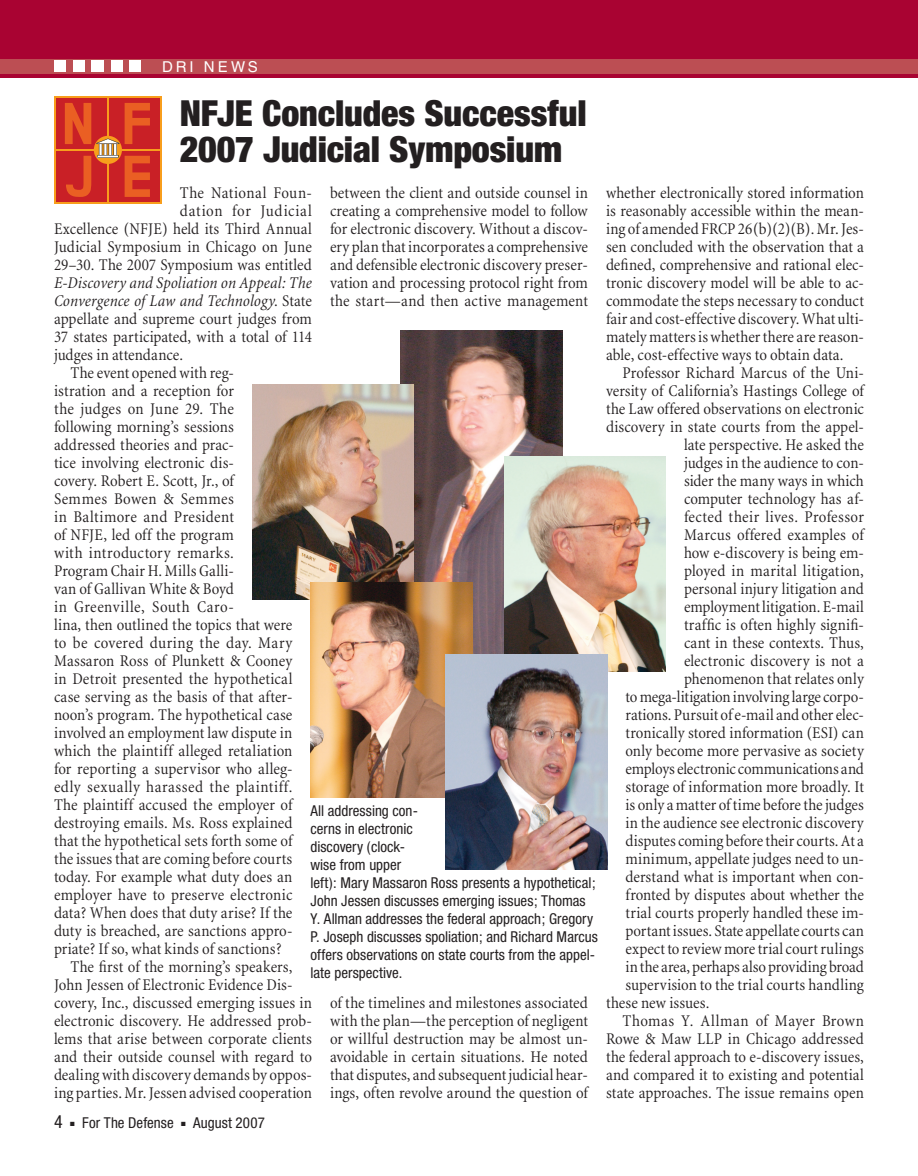
<style>
.page{position:relative;width:918px;height:1176px;background:#fff}
.page>*{position:absolute;margin:0;border:0;box-sizing:border-box;transform-origin:0 0}
.news_head{font:900 condensed 36px/36px "Helvetica Neue";letter-spacing:-.005em;color:#231f20}
.body_para_ind_tighte{font:16.5px/18px "Minion MM";color:#231f20;text-align:justify}
.body_para_ind{font:16.5px/18px "Minion MM";letter-spacing:.005em;color:#231f20}
.body_no_ind__b4{font:16.5px "Minion MM";letter-spacing:.005em;color:#231f20}
.body_no_ind__b4-2{font:italic 16.5px "Minion MM";color:#231f20}
.body_para_ind_tighte-2{font:16.5px "Minion MM";letter-spacing:.02em;color:#231f20}
.body_no_ind__b4-3{font:16.5px "Minion MM";letter-spacing:.035em;color:#231f20}
.folio_left{font:condensed 15px/18px "Helvetica Neue";letter-spacing:.005em;color:#231f20}
.news_header{font:15px "Helvetica";color:#fff}
.s1{font-style:normal}
</style>
<div class="page">
<div style="left:0;top:0;width:918px;height:78px;background:#a90332"></div>
<div style="left:0;top:59px;width:918px;height:15px;background:#bc4e53"></div>
<div style="left:54px;top:60px;width:12px;height:12px;background:#fff"></div>
<div style="left:73px;top:60px;width:12px;height:12px;background:#fff"></div>
<div style="left:92px;top:60px;width:12px;height:12px;background:#fff"></div>
<div style="left:111px;top:60px;width:12px;height:12px;background:#fff"></div>
<div style="left:129px;top:60px;width:12px;height:12px;background:#fff"></div>
<img style="left:400px;top:330px;width:162px;height:324px">
<img style="left:252px;top:384px;width:162px;height:216px">
<div style="left:54px;top:96px;width:108px;height:108px;background:#f89e1c"></div>
<div style="left:56px;top:98px;width:51px;height:51px;background:#c92026"></div>
<div style="left:56px;top:151px;width:51px;height:51px;background:#c92026"></div>
<div style="left:109px;top:98px;width:51px;height:51px;background:#c92026"></div>
<div style="left:109px;top:151px;width:51px;height:51px;background:#c92026"></div>
<svg style="left:94px;top:136px;width:28px;height:28px"></svg>
<svg style="left:125px;top:103px;width:25px;height:41px"></svg>
<svg style="left:125px;top:156px;width:25px;height:41px"></svg>
<svg style="left:65px;top:103px;width:54px;height:94px"></svg>
<img style="left:504px;top:456px;width:162px;height:216px">
<img style="left:310px;top:582px;width:162px;height:216px">
<img style="left:446px;top:654px;width:162px;height:216px">
<p class="news_header" style="left:162px;top:58px;width:97px">DR I NEWS</p>
<p class="news_head" style="left:180px;top:95px;width:408px">NFJE Concludes Successful<br>2007 Judicial Symposium</p>
<p class="body_no_ind__b4" style="left:180px;top:184px;width:134px">The National Foun-</p>
<p class="body_no_ind__b4-3" style="left:180px;top:202px;width:134px">dation for Judicial</p>
<p class="body_no_ind__b4" style="left:54px;top:220px;width:259px">Excellence (NFJE) held its Third Annual</p>
<p class="body_no_ind__b4" style="left:54px;top:238px;width:259px">Judicial Symposium in Chicago on June</p>
<p class="body_no_ind__b4" style="left:54px;top:256px;width:259px">29–30. The 2007 Symposium was entitled</p>
<p class="body_no_ind__b4-2" style="left:54px;top:274px;width:260px">E-Discovery and Spoliation on Appeal: The</p>
<p class="body_no_ind__b4-2" style="left:54px;top:292px;width:259px">Convergence of Law and Technology<span class="s1">. State</span></p>
<p class="body_no_ind__b4" style="left:54px;top:310px;width:259px">appellate and supreme court judges from</p>
<p class="body_no_ind__b4" style="left:54px;top:328px;width:259px">37 states participated, with a total of 114</p>
<p class="body_no_ind__b4" style="left:54px;top:346px;width:131px">judges in attendance.</p>
<p class="body_para_ind" style="left:54px;top:364px;width:240px;text-indent:16px">The event opened with reg-<br>istration and a reception for<br>the judges on June 29. The following morning’s sessions addressed theories and prac-<br>tice involving electronic dis-<br>covery. Robert E. Scott, Jr., of<br>Semmes Bowen &amp; Semmes<br>in Baltimore and President<br>of NFJE, led off the program<br>with introductory remarks.<br>Program Chair H. Mills Galli-<br>van of Gallivan White &amp; Boyd<br>in Greenville, South Caro-<br>lina, then outlined the topics that were to be covered during the day. Mary Massaron Ross of Plunkett &amp; Cooney in Detroit presented the hypothetical case serving as the basis of that after&shy;noon’s program. The hypothetical case involved an employment law dispute in which the plaintiff alleged retaliation for reporting a supervisor who alleg&shy;edly sexually harassed the plaintiff.<br>The plaintiff accused the employer of destroying emails. Ms. Ross explained that the hypothetical sets forth some of the issues that are coming before courts today. For example what duty does an employer have to preserve electronic data? When does that duty arise? If the duty is breached, are sanctions appro&shy;priate? If so, what kinds of sanctions?</p>
<p class="body_para_ind_tighte" style="left:54px;top:958px;width:260px;text-align:left;text-indent:16px">The first of the morning’s speakers, John Jessen of Electronic Evidence Dis&shy;covery, Inc., discussed emerging issues in electronic discovery. He addressed prob&shy;lems that arise between corporate clients and their outside counsel with regard to dealing with discovery demands by oppos&shy;ing parties. Mr. Jessen advised cooperation</p>
<p class="body_para_ind_tighte" style="left:330px;top:184px;width:260px">between the client and outside counsel in creating a comprehensive model to follow for electronic discovery. Without a discov&shy;ery plan that incorporates a comprehensive and defensible electronic discovery preser&shy;vation and processing protocol right from the start—and then active management</p>
<p class="body_para_ind_tighte" style="left:606px;top:184px;width:259px">whether electronically stored information is reasonably accessible within the mean&shy;ing of amended FRCP 26(b)(2)(B). Mr. Jes&shy;sen concluded with the observation that a defined, comprehensive and rational elec&shy;tronic discovery model will be able to ac&shy;commodate the steps necessary to conduct fair and cost-effective discovery. What ulti&shy;mately matters is whether there are reason&shy;able, cost-effective ways to obtain data.</p>
<p class="body_para_ind_tighte" style="left:622px;top:364px;width:243px">Professor Richard Marcus of the Uni-</p>
<p class="body_para_ind_tighte" style="left:606px;top:382px;width:259px">versity of California’s Hastings College of</p>
<p class="body_para_ind_tighte" style="left:606px;top:400px;width:260px">the Law offered observations on electronic</p>
<p class="body_para_ind_tighte" style="left:606px;top:418px;width:259px">discovery in state courts from the appel-</p>
<p class="body_para_ind_tighte" style="left:684px;top:436px;width:181px">late perspective. He asked the</p>
<p class="body_para_ind_tighte" style="left:684px;top:454px;width:181px">judges in the audience to con-</p>
<p class="body_para_ind_tighte" style="left:684px;top:472px;width:181px">sider the many ways in which</p>
<p class="body_para_ind_tighte" style="left:684px;top:490px;width:181px">computer technology has af-</p>
<p class="body_para_ind_tighte-2" style="left:684px;top:508px;width:181px">fected their lives. Professor</p>
<p class="body_para_ind_tighte" style="left:684px;top:526px;width:181px">Marcus offered examples of</p>
<p class="body_para_ind_tighte" style="left:684px;top:544px;width:181px">how e-discovery is being em-</p>
<p class="body_para_ind_tighte" style="left:684px;top:562px;width:181px">ployed in marital litigation,</p>
<p class="body_para_ind_tighte" style="left:684px;top:580px;width:181px">personal injury litigation and</p>
<p class="body_para_ind_tighte" style="left:684px;top:598px;width:181px">employment litigation. E-mail</p>
<p class="body_para_ind_tighte" style="left:684px;top:616px;width:181px">traffic is often highly signifi-</p>
<p class="body_para_ind_tighte" style="left:684px;top:634px;width:181px">cant in these contexts. Thus,</p>
<p class="body_para_ind_tighte" style="left:684px;top:652px;width:181px">electronic discovery is not a</p>
<p class="body_para_ind_tighte" style="left:684px;top:670px;width:181px">phenomenon that relates only</p>
<p class="body_para_ind_tighte" style="left:626px;top:688px;width:240px">to mega-litigation involving large corpo-</p>
<p class="body_para_ind_tighte" style="left:626px;top:706px;width:240px">rations. Pursuit of e-mail and other elec-</p>
<p class="body_para_ind_tighte" style="left:626px;top:724px;width:240px">tronically stored information (ESI) can</p>
<p class="body_para_ind_tighte" style="left:626px;top:742px;width:240px">only become more pervasive as society</p>
<p class="body_para_ind_tighte" style="left:626px;top:760px;width:240px">employs electronic communications and</p>
<p class="body_para_ind_tighte" style="left:626px;top:778px;width:240px">storage of information more broadly. It</p>
<p class="body_para_ind_tighte" style="left:626px;top:796px;width:240px">is only a matter of time before the judges</p>
<p class="body_para_ind_tighte" style="left:626px;top:814px;width:240px">in the audience see electronic discovery</p>
<p class="body_para_ind_tighte" style="left:626px;top:832px;width:240px">disputes coming before their courts. At a</p>
<p class="body_para_ind_tighte" style="left:626px;top:850px;width:240px">minimum, appellate judges need to un-</p>
<p class="body_para_ind_tighte" style="left:626px;top:868px;width:240px">derstand what is important when con-</p>
<p class="body_para_ind_tighte" style="left:626px;top:886px;width:240px">fronted by disputes about whether the</p>
<p class="body_para_ind_tighte" style="left:626px;top:904px;width:240px">trial courts properly handled these im-</p>
<p class="body_para_ind_tighte" style="left:626px;top:922px;width:240px">portant issues. State appellate courts can</p>
<p class="body_para_ind_tighte" style="left:626px;top:940px;width:240px">expect to review more trial court rulings</p>
<p class="body_para_ind_tighte" style="left:626px;top:958px;width:240px">in the area, perhaps also providing broad</p>
<p class="body_para_ind_tighte" style="left:626px;top:976px;width:240px">supervision to the trial courts handling</p>
<p class="body_para_ind_tighte" style="left:606px;top:994px;width:105px">these new issues.</p>
<p class="body_para_ind" style="left:606px;top:1012px;width:260px;text-align:justify;text-indent:16px">Thomas Y. Allman of Mayer Brown Rowe &amp; Maw LLP in Chicago addressed the federal approach to e-discovery issues, and compared it to existing and potential state approaches. The issue remains open</p>
<p class="folio_left" style="left:310px;top:802px;width:289px">All addressing con-<br>cerns in electronic<br>discovery (clock-<br>wise from upper<br>left): Mary Massaron Ross presents a hypothetical; John Jessen discusses emerging issues; Thomas Y. Allman addresses the federal approach; Gregory P. Joseph discusses spoliation; and Richard Marcus offers observations on state courts from the appel&shy;late perspective.</p>
<p class="body_para_ind_tighte" style="left:330px;top:994px;width:259px">of the timelines and milestones associated with the plan—the perception of negligent or willful destruction may be almost un&shy;avoidable in certain situations. He noted that disputes, and subsequent judicial hear&shy;ings, often revolve around the question of</p>
<p class="folio_left" style="left:70px;top:1114px;width:105px">■ For The Defense</p>
<p class="folio_left" style="left:181px;top:1114px;width:85px">■ August 2007</p>
</div>
